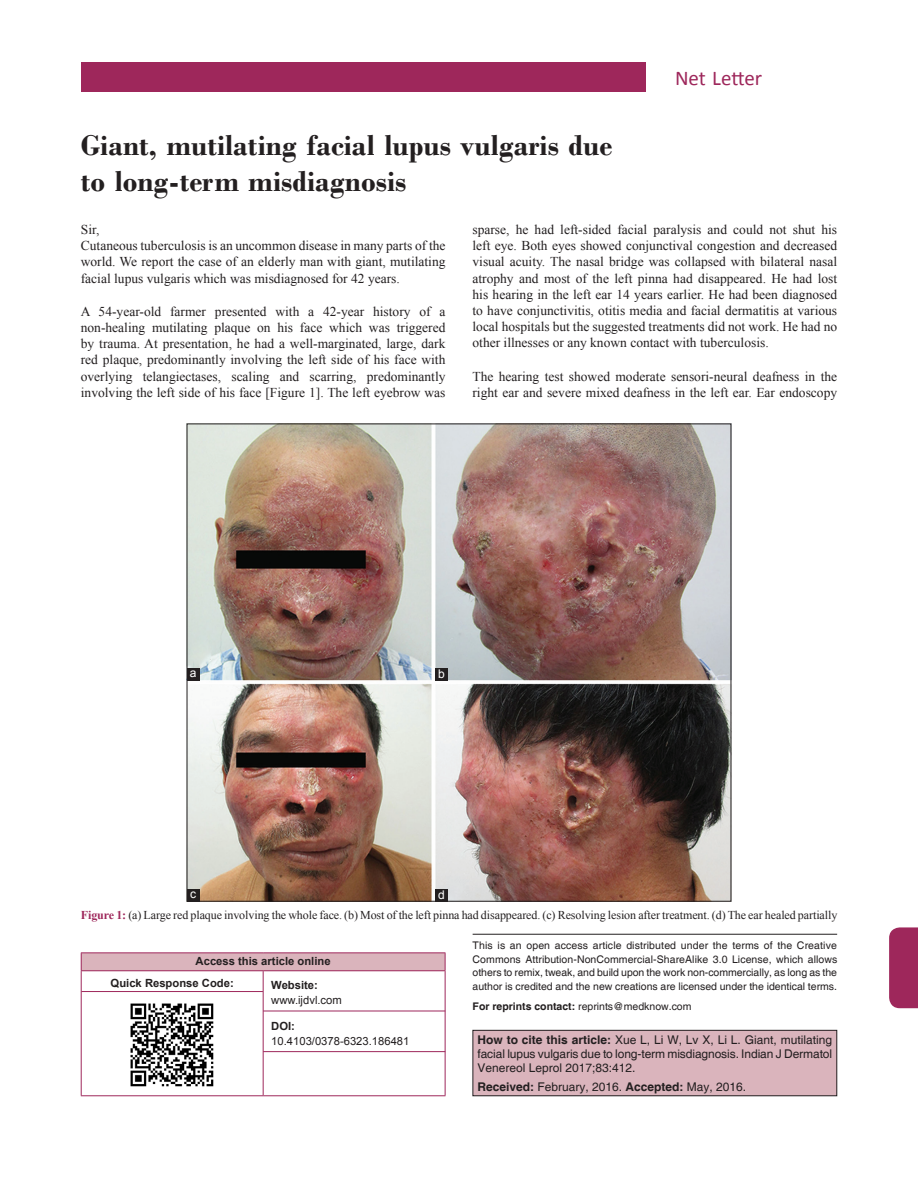
<style>
.page{position:relative;width:918px;height:1188px;background:#fff}
.page>*{position:absolute;margin:0;border:0;box-sizing:border-box;transform-origin:0 0}
.AT{font:700 30px/36px "Bodoni";color:#231f20}
.AH{font:21px "Calibri";color:#9e275b}
.TX{font:13.5px/16.2px "Times New Roman";color:#231f20;text-align:justify}
.HTC{font:12px/14.4px "Helvetica";color:#231f20;text-align:justify}
.FGC{font:12px "Times New Roman";letter-spacing:-.005em;color:#231f20}
.LABEL{font:12px "Arial";color:#fff}
.WEB_TX{font:11.25px "Arial";color:#231f20}
.AAO{font:700 11.25px "Arial";color:#231f20}
.QRC{font:700 11.25px "Arial";color:#231f20}
.WEB{font:700 11.25px "Arial";color:#231f20}
.OS{font:10.5px/13.5px "Helvetica";color:#231f20;text-align:justify}
.s1{font-weight:700;color:#9e275b}
.s2{font-weight:700}
</style>
<div class="page">
<div style="left:889px;top:927px;width:29px;height:81px;background:#9e275b"></div>
<div style="left:81px;top:62px;width:564px;height:30px;background:#9e275b"></div>
<div style="left:473px;top:1030px;width:364px;height:66px;background:#dab4bc"></div>
<div style="left:473px;top:1030px;width:364px;height:66px;border:1px solid #231f20"></div>
<hr style="left:473px;top:934px;width:364px;height:1px;background:#231f20">
<div style="left:81px;top:953px;width:364px;height:18px;background:#dab4bc"></div>
<svg style="left:81px;top:953px;width:1px;height:17px"></svg>
<hr style="left:81px;top:952px;width:182px;height:1px;background:#9e275b">
<hr style="left:263px;top:952px;width:183px;height:1px;background:#9e275b">
<svg style="left:445px;top:953px;width:1px;height:17px"></svg>
<hr style="left:81px;top:971px;width:1px;height:124px;background:#9e275b">
<hr style="left:81px;top:970px;width:182px;height:1px;background:#9e275b">
<hr style="left:81px;top:1095px;width:182px;height:1px;background:#9e275b">
<hr style="left:263px;top:971px;width:1px;height:124px;background:#9e275b">
<hr style="left:263px;top:970px;width:183px;height:1px;background:#9e275b">
<hr style="left:445px;top:971px;width:1px;height:124px;background:#9e275b">
<hr style="left:263px;top:1095px;width:183px;height:1px;background:#9e275b">
<hr style="left:81px;top:991px;width:182px;height:1px;background:#9e275b">
<img style="left:130px;top:1003px;width:84px;height:84px">
<hr style="left:263px;top:1011px;width:182px;height:1px;background:#9e275b">
<hr style="left:263px;top:1051px;width:182px;height:1px;background:#9e275b">
<img style="left:189px;top:426px;width:540px;height:473px">
<div style="left:187px;top:668px;width:13px;height:12px;background:#231f20"></div>
<div style="left:435px;top:668px;width:13px;height:12px;background:#231f20"></div>
<div style="left:187px;top:889px;width:13px;height:12px;background:#231f20"></div>
<div style="left:435px;top:889px;width:13px;height:12px;background:#231f20"></div>
<p class="AH" style="left:675px;top:63px;width:89px">Net Letter</p>
<p class="AT" style="left:81px;top:127px;width:533px">Giant, mutilating facial lupus vulgaris due to long‑term misdiagnosis</p>
<p class="TX" style="left:81px;top:221px;width:20px">Sir,</p>
<p class="TX" style="left:81px;top:237px;width:366px">Cutaneous tuberculosis is an uncommon disease in many parts of the world. We report the case of an elderly man with giant, mutilating facial lupus vulgaris which was misdiagnosed for 42 years.</p>
<p class="TX" style="left:81px;top:303px;width:366px">A 54‑year‑old farmer presented with a 42‑year history of a non‑healing mutilating plaque on his face which was triggered by trauma. At presentation, he had a well‑marginated, large, dark red plaque, predominantly involving the left side of his face with overlying telangiectases, scaling and scarring, predominantly involving the left side of his face [Figure 1]. The left eyebrow was</p>
<p class="TX" style="left:473px;top:221px;width:366px">sparse, he had left‑sided facial paralysis and could not shut his left eye. Both eyes showed conjunctival congestion and decreased visual acuity. The nasal bridge was collapsed with bilateral nasal atrophy and most of the left pinna had disappeared. He had lost his hearing in the left ear 14 years earlier. He had been diagnosed to have conjunctivitis, otitis media and facial dermatitis at various local hospitals but the suggested treatments did not work. He had no other illnesses or any known contact with tuberculosis.</p>
<p class="TX" style="left:473px;top:368px;width:366px">The hearing test showed moderate sensori-neural deafness in the right ear and severe mixed deafness in the left ear. Ear endoscopy</p>
<p class="LABEL" style="left:190px;top:665px;width:8px">a</p>
<p class="LABEL" style="left:438px;top:666px;width:8px">b</p>
<p class="LABEL" style="left:190px;top:886px;width:7px">c</p>
<p class="LABEL" style="left:438px;top:887px;width:8px">d</p>
<p class="FGC" style="left:81px;top:907px;width:758px"><span class="s1">Figure 1:</span> (a) Large red plaque involving the whole face. (b) Most of the left pinna had disappeared. (c) Resolving lesion after treatment. (d) The ear healed partially</p>
<p class="AAO" style="left:196px;top:954px;width:137px">Access this article online</p>
<p class="QRC" style="left:111px;top:976px;width:125px">Quick Response Code:</p>
<p class="WEB" style="left:271px;top:978px;width:48px">Website:</p>
<p class="WEB_TX" style="left:271px;top:993px;width:72px">www.ijdvl.com</p>
<p class="WEB" style="left:271px;top:1019px;width:25px">DOI:</p>
<p class="WEB_TX" style="left:271px;top:1034px;width:140px">10.4103/0378-6323.186481</p>
<p class="OS" style="left:473px;top:939px;width:366px">This is an open access article distributed under the terms of the Creative Commons Attribution‑NonCommercial‑ShareAlike 3.0 License, which allows others to remix, tweak, and build upon the work non‑commercially, as long as the author is credited and the new creations are licensed under the identical terms.</p>
<p class="OS" style="left:473px;top:1000px;width:220px"><span class="s2">For reprints contact:</span> reprints@medknow.com</p>
<p class="HTC" style="left:478px;top:1033px;width:356px"><span class="s2">How to cite this article:</span> Xue L, Li W, Lv X, Li L. Giant, mutilating facial lupus vulgaris due to long-term misdiagnosis. Indian J Dermatol Venereol Leprol 2017;83:412.</p>
<p class="HTC" style="left:478px;top:1080px;width:270px"><span class="s2">Received:</span> February, 2016. <span class="s2">Accepted:</span> May, 2016.</p>
</div>
